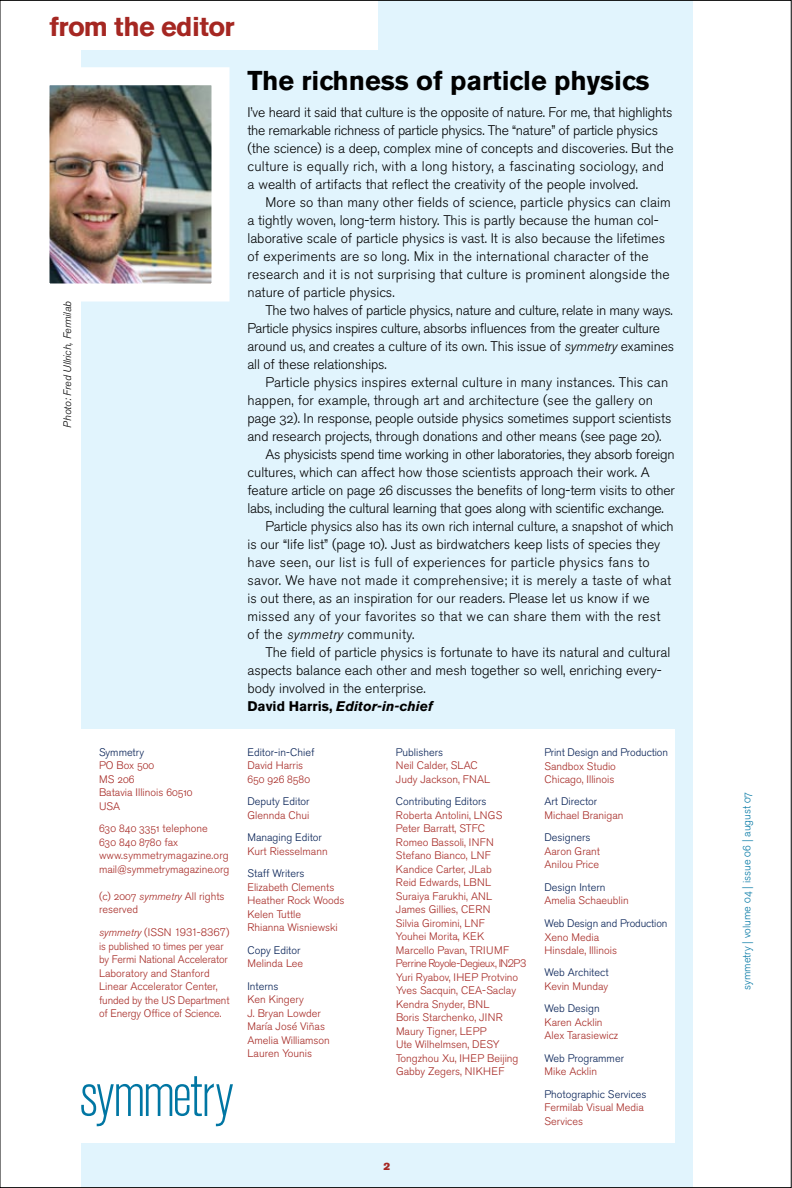
<style>
.page{position:relative;width:792px;height:1188px;background:#fff}
.page>*{position:absolute;margin:0;border:0;box-sizing:border-box;transform-origin:0 0}
.t1{font:300 condensed 63px "Akzidenz Grotesk BE";letter-spacing:-.025em;color:#0076a3}
.t2{font:700 27px "Akzidenz Grotesk BE";color:#000}
.t3{font:700 27px "Akzidenz Grotesk BE";letter-spacing:-.02em;color:#a52722}
.t4{font:13.8px/18px "Akzidenz Grotesk BE Light Os F";color:#000}
.t5{font:13.8px/18px "Akzidenz Grotesk BE Light Os F";letter-spacing:-.02em;color:#000}
.t6{font:13.8px "Akzidenz Grotesk BE Light Os F";letter-spacing:.02em;color:#000}
.t7{font:italic 700 13.8px "Akzidenz Grotesk BE";color:#000}
.t8{font:10.8px/13.5px "Akzidenz Grotesk BE Light Os F";color:#a52722}
.t9{font:10.8px "Akzidenz Grotesk BE Light Os F";color:#001c52}
.t10{font:10.8px/13.5px "Akzidenz Grotesk BE Light Os F";color:#a52722;scale:.96 1}
.t11{font:10.8px "Akzidenz Grotesk BE Light Os F";color:#0076a3}
.t12{font:10.8px "Akzidenz Grotesk BE Lig It Os F";color:#000}
.t13{font:300 10.8px "Akzidenz Grotesk BE";letter-spacing:-.01em;color:#a52722}
.t14{font:10.5px "Akzidenz Grotesk BE Super";color:#a52722}
.s1{font-family:"Akzidenz Grotesk BE Lig It Os F"}
.s2{font-style:normal}
.s3{font-family:"Akzidenz Grotesk BE Lig It Os F";font-weight:400}
.s4{font-family:"Akzidenz Grotesk BE Light Os F";font-weight:400}
.s5{font-family:"Akzidenz Grotesk BE";font-weight:300}
</style>
<div class="page">
<div style="left:81px;top:0;width:612px;height:1188px;background:#e1f4fd"></div>
<div style="left:0;top:0;width:378px;height:50px;background:#fff"></div>
<div style="left:50px;top:729px;width:625px;height:414px;background:#fff"></div>
<img style="left:51px;top:86px;width:160px;height:197px">
<div style="left:32px;top:67px;width:198px;height:235px;border:18px solid #fff"></div>
<h2 class="t3" style="left:50px;top:11px;width:187px">from the editor</h2>
<p class="t12" style="left:61px;top:428px;width:128px;rotate:-90deg">Photo: Fred Ullrich, Fermilab</p>
<h2 class="t2" style="left:248px;top:65px;width:404px">The richness of particle physics</h2>
<p class="t4" style="left:248px;top:104px;width:428px">I’ve heard it said that culture is the opposite of nature. For me, that highlights the remarkable richness of particle physics. The “nature” of particle physics (the science) is a deep, complex mine of concepts and discoveries. But the culture is equally rich, with a long history, a fascinating sociology, and a wealth of artifacts that reflect the creativity of the people involved.</p>
<p class="t4" style="left:248px;top:193px;width:425px;text-indent:18px">More so than many other fields of science, particle physics can claim a tightly woven, long-term history. This is partly because the human col&shy;laborative scale of particle physics is vast. It is also because the lifetimes of experiments are so long. Mix in the international character of the research and it is not surprising that culture is prominent alongside the nature of particle physics.</p>
<p class="t5" style="left:248px;top:301px;width:428px;text-indent:18px">The two halves of particle physics, nature and culture, relate in many ways.<br>Particle physics inspires culture, absorbs influences from the greater culture around us, and creates a culture of its own. This issue of <span class="s1">symmetry</span> examines all of these relationships.</p>
<p class="t4" style="left:266px;top:373px;width:404px">Particle physics inspires external culture in many instances. This can</p>
<p class="t4" style="left:248px;top:391px;width:407px">happen, for example, through art and architecture (see the gallery on</p>
<p class="t4" style="left:248px;top:409px;width:425px">page 32). In response, people outside physics sometimes support scientists</p>
<p class="t4" style="left:248px;top:427px;width:416px">and research projects, through donations and other means (see page 20).</p>
<p class="t5" style="left:266px;top:445px;width:411px">As physicists spend time working in other laboratories, they absorb foreign</p>
<p class="t4" style="left:248px;top:463px;width:404px">cultures, which can affect how those scientists approach their work. A</p>
<p class="t4" style="left:248px;top:481px;width:429px">feature article on page 26 discusses the benefits of long-term visits to other</p>
<p class="t5" style="left:248px;top:499px;width:418px">labs, including the cultural learning that goes along with scientific exchange.</p>
<p class="t4" style="left:266px;top:518px;width:410px">Particle physics also has its own rich internal culture, a snapshot of which</p>
<p class="t4" style="left:248px;top:536px;width:414px">is our “life list” (page 10). Just as birdwatchers keep lists of species they</p>
<p class="t6" style="left:248px;top:554px;width:404px">have seen, our list is full of experiences for particle physics fans to</p>
<p class="t6" style="left:248px;top:572px;width:425px">savor. We have not made it comprehensive; it is merely a taste of what</p>
<p class="t4" style="left:248px;top:589px;width:404px">is out there, as an inspiration for our readers. Please let us know if we</p>
<p class="t6" style="left:248px;top:608px;width:414px">missed any of your favorites so that we can share them with the rest</p>
<p class="t6" style="left:248px;top:626px;width:168px">of the <span class="s1">symmetry</span> community.</p>
<p class="t4" style="left:265px;top:643px;width:406px">The field of particle physics is fortunate to have its natural and cultural</p>
<p class="t4" style="left:248px;top:661px;width:416px">aspects balance each other and mesh together so well, enriching every-</p>
<p class="t4" style="left:248px;top:679px;width:180px">body involved in the enterprise.</p>
<p class="t7" style="left:248px;top:698px;width:187px"><span class="s2">David Harris,</span> Editor-in-chief</p>
<p class="t9" style="left:99px;top:746px;width:47px">Symmetry</p>
<p class="t8" style="left:99px;top:759px;width:95px">PO Box 500<br>MS 206<br>Batavia Illinois 60510<br>USA</p>
<p class="t8" style="left:99px;top:822px;width:132px">630 840 3351 telephone<br>630 840 8780 fax www.symmetrymagazine.org mail@symmetrymagazine.org</p>
<p class="t8" style="left:99px;top:890px;width:127px">(c) 2007 <span class="s1">symmetry</span> All rights reserved</p>
<p class="t13" style="left:99px;top:926px;width:132px"><span class="s3">symmetry</span> <span class="s4">(ISSN</span> 1931-8367<span class="s4">)</span></p>
<p class="t10" style="left:99px;top:939px;width:137px">is published 10 times per year by Fermi National Accelerator<br>Laboratory and Stanford<br>Linear Accelerator Center, funded by the US Department of Energy Office of Science.</p>
<h1 class="t1" style="left:80px;top:1061px;width:156px">symmetry</h1>
<p class="t9" style="left:248px;top:746px;width:68px">Editor-in-Chief</p>
<p class="t8" style="left:248px;top:759px;width:64px">David Harris<br>650 926 8580</p>
<p class="t9" style="left:248px;top:796px;width:64px">Deputy Editor</p>
<p class="t8" style="left:248px;top:809px;width:63px">Glennda Chui</p>
<p class="t9" style="left:248px;top:832px;width:76px">Managing Editor</p>
<p class="t8" style="left:248px;top:845px;width:82px">Kurt Riesselmann</p>
<p class="t9" style="left:248px;top:868px;width:59px">Staff Writers</p>
<p class="t8" style="left:248px;top:881px;width:99px">Elizabeth Clements<br>Heather Rock Woods<br>Kelen Tuttle<br>Rhianna Wisniewski</p>
<p class="t9" style="left:248px;top:944px;width:55px">Copy Editor</p>
<p class="t8" style="left:248px;top:957px;width:57px">Melinda Lee</p>
<p class="t9" style="left:248px;top:980px;width:33px">Interns</p>
<p class="t8" style="left:248px;top:993px;width:84px">Ken Kingery<br>J. Bryan Lowder<br>María José Viñas<br>Amelia Williamson<br>Lauren Younis</p>
<p class="t9" style="left:396px;top:746px;width:49px">Publishers</p>
<p class="t8" style="left:396px;top:759px;width:96px">Neil Calder, SLAC<br>Judy Jackson, FNAL</p>
<p class="t9" style="left:396px;top:796px;width:92px">Contributing Editors</p>
<p class="t8" style="left:396px;top:809px;width:132px">Roberta Antolini, LNGS<br>Peter Barratt, STFC<br>Romeo Bassoli, INFN<br>Stefano Bianco, LNF<br>Kandice Carter, JLab<br>Reid Edwards, LBNL<br>Suraiya Farukhi, ANL<br>James Gillies, CERN<br>Silvia Giromini, LNF<br>Youhei Morita, KEK<br>Marcello Pavan, <span class="s5">TRIUMF<br></span>Perrine Royole-Degieux, <span class="s5">IN2P3<br></span>Yuri Ryabov, IHEP Protvino<br>Yves Sacquin, CEA-Saclay<br>Kendra Snyder, BNL<br>Boris Starchenko, JINR<br>Maury Tigner, LEPP<br>Ute Wilhelmsen, DESY<br>Tongzhou Xu, IHEP Beijing<br>Gabby Zegers, NIKHEF</p>
<p class="t9" style="left:544px;top:746px;width:125px">Print Design and Production</p>
<p class="t8" style="left:544px;top:759px;width:73px">Sandbox Studio<br>Chicago, Illinois</p>
<p class="t9" style="left:544px;top:796px;width:54px">Art Director</p>
<p class="t8" style="left:544px;top:809px;width:80px">Michael Branigan</p>
<p class="t9" style="left:544px;top:832px;width:48px">Designers</p>
<p class="t8" style="left:544px;top:845px;width:57px">Aaron Grant<br>Anilou Price</p>
<p class="t9" style="left:544px;top:881px;width:62px">Design Intern</p>
<p class="t8" style="left:544px;top:894px;width:86px">Amelia Schaeublin</p>
<p class="t9" style="left:544px;top:917px;width:125px">Web Design and Production</p>
<p class="t8" style="left:544px;top:930px;width:74px">Xeno Media<br>Hinsdale, Illinois</p>
<p class="t9" style="left:544px;top:967px;width:66px">Web Architect</p>
<p class="t8" style="left:544px;top:980px;width:65px">Kevin Munday</p>
<p class="t9" style="left:544px;top:1003px;width:57px">Web Design</p>
<p class="t8" style="left:544px;top:1016px;width:75px">Karen Acklin<br>Alex Tarasiewicz</p>
<p class="t9" style="left:544px;top:1052px;width:81px">Web Programmer</p>
<p class="t8" style="left:544px;top:1065px;width:54px">Mike Acklin</p>
<p class="t9" style="left:544px;top:1088px;width:104px">Photographic Services</p>
<p class="t8" style="left:544px;top:1101px;width:101px">Fermilab Visual Media</p>
<p class="t8" style="left:544px;top:1115px;width:40px">Services</p>
<p class="t14" style="left:384px;top:1160px;width:8px">2</p>
<p class="t11" style="left:741px;top:990px;width:200px;rotate:-90deg">symmetry | volume 04 | issue 06 | august 07</p>
</div>
